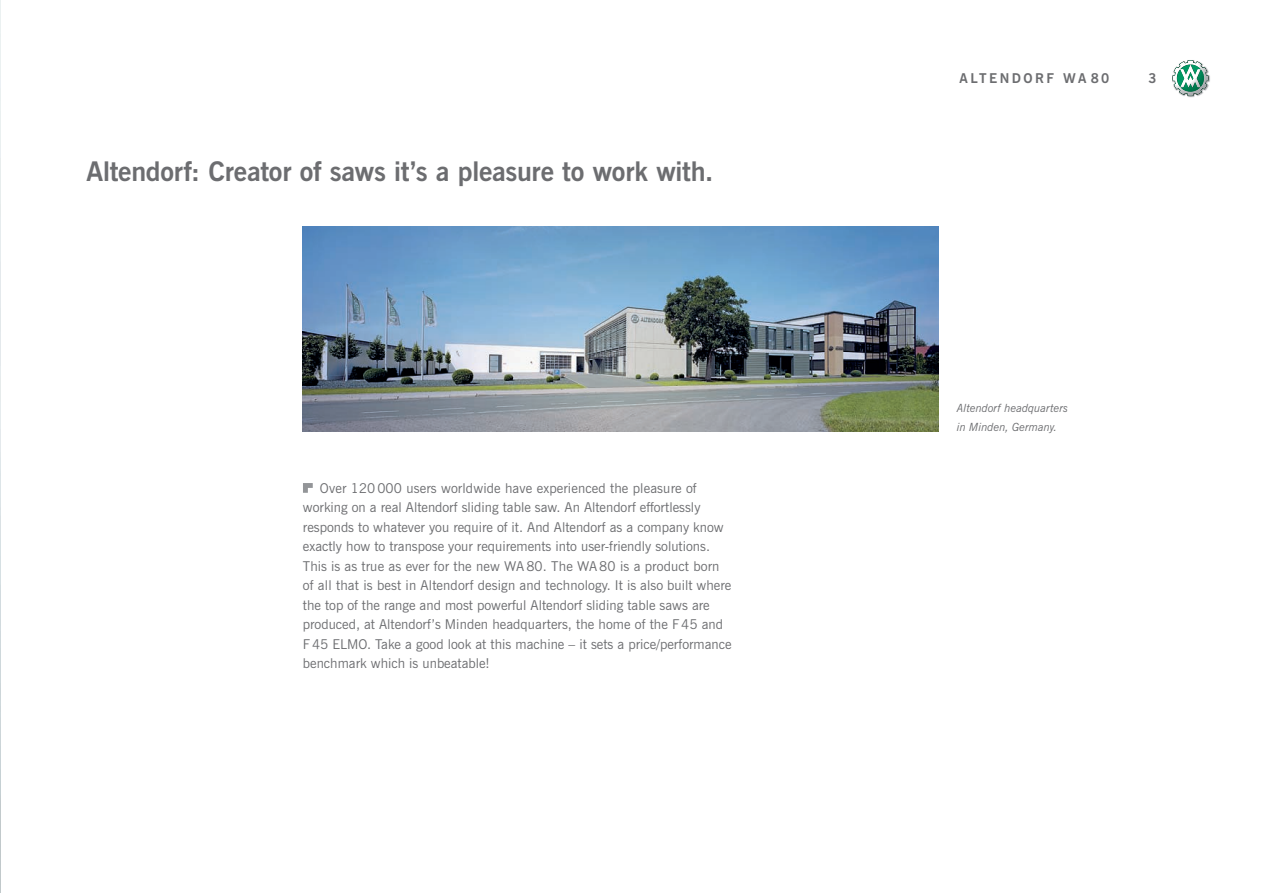
<style>
.page{position:relative;width:1263px;height:893px;background:#fff}
.page>*{position:absolute;margin:0;border:0;box-sizing:border-box;transform-origin:0 0}
.t1{font:700 27px "News Gothic BT";letter-spacing:-.01em;color:#6c6d70}
.t2{font:13.5px/19.5px "News Gothic BT";color:#6c6d70}
.t3{font:700 13.5px "News Gothic BT";letter-spacing:.18em;color:#6c6d70}
.t4{font:italic 11.25px/19.5px "News Gothic BT";letter-spacing:-.005em;color:#6c6d70}
</style>
<div class="page">
<img style="left:303px;top:227px;width:636px;height:204px">
<img style="left:0;top:1px;width:1px;height:891px">
<img style="left:1187px;top:70px;width:23px;height:28px">
<svg style="left:1172px;top:60px;width:36px;height:36px"></svg>
<svg style="left:303px;top:483px;width:10px;height:10px"></svg>
<h1 class="t1" style="left:87px;top:161px;width:628px">Altendorf: Creator of saws it’s a pleasure to work with.</h1>
<p class="t2" style="left:303px;top:479px;width:430px;text-indent:17px">Over 120 000 users worldwide have experienced the pleasure of working on a real Altendorf sliding table saw. An Altendorf effortlessly responds to whatever you require of it. And Altendorf as a company know exactly how to transpose your requirements into user-friendly solutions.<br>This is as true as ever for the new WA 80. The WA 80 is a product born of all that is best in Altendorf design and technology. It is also built where the top of the range and most powerful Altendorf sliding table saws are produced, at Altendorf’s Minden headquarters, the home of the F 45 and F 45 ELMO. Take a good look at this machine – it sets a price/performance benchmark which is unbeatable!</p>
<p class="t3" style="left:960px;top:73px;width:151px">ALTENDORF WA 80</p>
<p class="t3" style="left:1148px;top:73px;width:10px">3</p>
<p class="t4" style="left:957px;top:399px;width:113px">Altendorf headquarters in Minden, Germany.</p>
</div>
